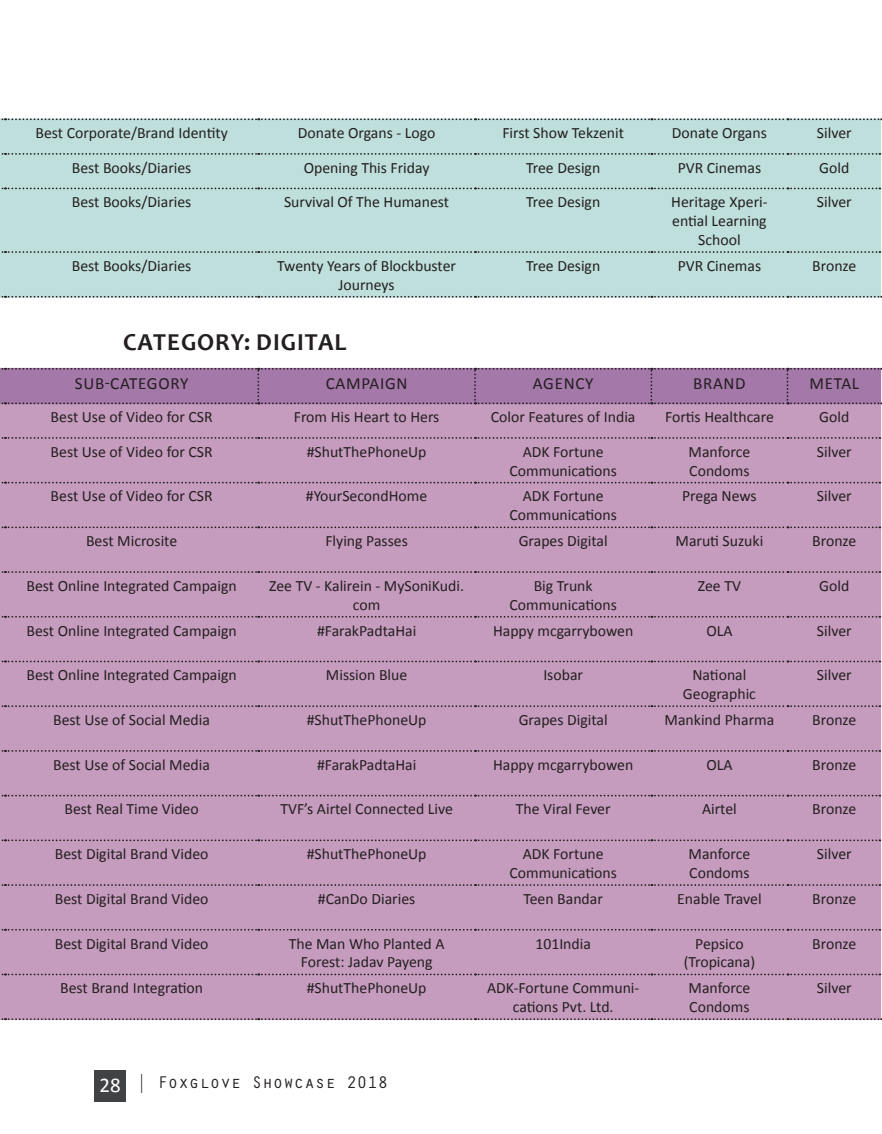
<style>
.page{position:relative;width:882px;height:1134px;background:#fff}
.page>*{position:absolute;margin:0;border:0;box-sizing:border-box;transform-origin:0 0}
.t1{font:700 24.5px "Candara";letter-spacing:.04em;color:#231f20}
.t2{font:21px "Calibri";color:#fff}
.t3{font:17.5px "Orator Std";color:#231f20}
.t4{font:17.15px "Calibri";letter-spacing:.04em;color:#231f20}
.t5{font:15.75px/18.9px "Calibri";color:#231f20;text-align:center}
.s1{color:#fff}
</style>
<div class="page">
<div style="left:94px;top:1071px;width:32px;height:31px;background:#414243"></div>
<div style="left:0;top:120px;width:881px;height:176px;background:#bfdfdc"></div>
<svg style="left:0;top:118px;width:882px;height:2px;background:#99a9a8"></svg>
<svg style="left:0;top:153px;width:880px;height:2px;background:#8ca19f"></svg>
<svg style="left:0;top:188px;width:880px;height:1px"></svg>
<svg style="left:0;top:251px;width:880px;height:2px;background:#8ca19f"></svg>
<svg style="left:0;top:296px;width:882px;height:2px;background:#96a6a5"></svg>
<div style="left:0;top:404px;width:881px;height:614px;background:#c69cbe"></div>
<svg style="left:0;top:437px;width:880px;height:2px;background:#91738b"></svg>
<svg style="left:0;top:482px;width:880px;height:2px;background:#94768e"></svg>
<svg style="left:0;top:526px;width:880px;height:2px;background:#94768e"></svg>
<svg style="left:0;top:571px;width:880px;height:2px;background:#91738b"></svg>
<svg style="left:0;top:616px;width:880px;height:2px;background:#92748b"></svg>
<svg style="left:0;top:661px;width:880px;height:1px"></svg>
<svg style="left:0;top:705px;width:880px;height:2px;background:#92748b"></svg>
<svg style="left:0;top:750px;width:880px;height:2px;background:#91738b"></svg>
<svg style="left:0;top:795px;width:880px;height:2px;background:#95768e"></svg>
<svg style="left:0;top:839px;width:880px;height:2px;background:#94758d"></svg>
<svg style="left:0;top:884px;width:880px;height:2px;background:#91738b"></svg>
<svg style="left:0;top:929px;width:880px;height:2px;background:#92748c"></svg>
<svg style="left:0;top:974px;width:880px;height:1px"></svg>
<svg style="left:0;top:1018px;width:882px;height:2px;background:#91738b"></svg>
<svg style="left:0;top:368px;width:882px;height:36px;background:#9e74a3"></svg>
<p class="t5" style="left:35px;top:124px;width:194px">Best Corporate/Brand Identity</p>
<p class="t5" style="left:298px;top:124px;width:139px">Donate Organs - Logo</p>
<p class="t5" style="left:502px;top:124px;width:123px">First Show Tekzenit</p>
<p class="t5" style="left:672px;top:124px;width:96px">Donate Organs</p>
<p class="t5" style="left:817px;top:124px;width:36px">Silver</p>
<p class="t5" style="left:72px;top:158px;width:121px">Best Books/Diaries</p>
<p class="t5" style="left:304px;top:158px;width:127px">Opening This Friday</p>
<p class="t5" style="left:526px;top:158px;width:76px">Tree Design</p>
<p class="t5" style="left:678px;top:158px;width:85px">PVR Cinemas</p>
<p class="t5" style="left:819px;top:158px;width:32px">Gold</p>
<p class="t5" style="left:72px;top:193px;width:121px">Best Books/Diaries</p>
<p class="t5" style="left:284px;top:193px;width:167px">Survival Of The Humanest</p>
<p class="t5" style="left:526px;top:193px;width:76px">Tree Design</p>
<p class="t5" style="left:671px;top:193px;width:98px">Heritage Xperi&shy;ential Learning<br>School</p>
<p class="t5" style="left:817px;top:193px;width:36px">Silver</p>
<p class="t5" style="left:72px;top:256px;width:121px">Best Books/Diaries</p>
<p class="t5" style="left:277px;top:256px;width:180px">Twenty Years of Blockbuster<br>Journeys</p>
<p class="t5" style="left:526px;top:256px;width:76px">Tree Design</p>
<p class="t5" style="left:678px;top:256px;width:85px">PVR Cinemas</p>
<p class="t5" style="left:812px;top:256px;width:46px">Bronze</p>
<p class="t1" style="left:123px;top:327px;width:225px">CATEGORY: DIGITAL</p>
<p class="t4" style="left:75px;top:372px;width:115px">SUB-CATEGORY</p>
<p class="t4" style="left:326px;top:372px;width:83px">CAMPAIGN</p>
<p class="t4" style="left:533px;top:372px;width:62px">AGENCY</p>
<p class="t4" style="left:693px;top:372px;width:54px">BRAND</p>
<p class="t4" style="left:810px;top:372px;width:51px">METAL</p>
<p class="t5" style="left:51px;top:408px;width:164px">Best Use of Video for CSR</p>
<p class="t5" style="left:294px;top:408px;width:147px">From His Heart to Hers</p>
<p class="t5" style="left:491px;top:408px;width:146px">Color Features of India</p>
<p class="t5" style="left:665px;top:408px;width:110px">Fortis Healthcare</p>
<p class="t5" style="left:819px;top:408px;width:32px">Gold</p>
<p class="t5" style="left:51px;top:442px;width:164px">Best Use of Video for CSR</p>
<p class="t5" style="left:307px;top:442px;width:121px">#ShutThePhoneUp</p>
<p class="t5" style="left:523px;top:442px;width:83px">ADK Fortune</p>
<p class="t5" style="left:509px;top:461px;width:109px">Communications</p>
<p class="t5" style="left:689px;top:442px;width:63px">Manforce</p>
<p class="t5" style="left:689px;top:461px;width:62px">Condoms</p>
<p class="t5" style="left:817px;top:442px;width:36px">Silver</p>
<p class="t5" style="left:51px;top:487px;width:164px">Best Use of Video for CSR</p>
<p class="t5" style="left:306px;top:487px;width:123px">#YourSecondHome</p>
<p class="t5" style="left:523px;top:487px;width:83px">ADK Fortune</p>
<p class="t5" style="left:509px;top:506px;width:109px">Communications</p>
<p class="t5" style="left:682px;top:487px;width:76px">Prega News</p>
<p class="t5" style="left:817px;top:487px;width:36px">Silver</p>
<p class="t5" style="left:86px;top:532px;width:93px">Best Microsite</p>
<p class="t5" style="left:325px;top:532px;width:84px">Flying Passes</p>
<p class="t5" style="left:519px;top:532px;width:91px">Grapes Digital</p>
<p class="t5" style="left:676px;top:532px;width:89px">Maruti Suzuki</p>
<p class="t5" style="left:812px;top:532px;width:46px">Bronze</p>
<p class="t5" style="left:27px;top:576px;width:212px">Best Online Integrated Campaign</p>
<p class="t5" style="left:269px;top:576px;width:196px">Zee TV - Kalirein - MySoniKudi. com</p>
<p class="t5" style="left:534px;top:576px;width:61px">Big Trunk</p>
<p class="t5" style="left:698px;top:576px;width:44px">Zee TV</p>
<p class="t5" style="left:819px;top:576px;width:32px">Gold</p>
<p class="t5" style="left:509px;top:595px;width:109px">Communications</p>
<p class="t5" style="left:27px;top:621px;width:212px">Best Online Integrated Campaign</p>
<p class="t5" style="left:317px;top:621px;width:101px">#FarakPadtaHai</p>
<p class="t5" style="left:493px;top:621px;width:142px">Happy mcgarrybowen</p>
<p class="t5" style="left:706px;top:621px;width:28px">OLA</p>
<p class="t5" style="left:817px;top:621px;width:36px">Silver</p>
<p class="t5" style="left:27px;top:666px;width:212px">Best Online Integrated Campaign</p>
<p class="t5" style="left:326px;top:666px;width:83px">Mission Blue</p>
<p class="t5" style="left:543px;top:666px;width:41px">Isobar</p>
<p class="t5" style="left:692px;top:666px;width:56px">National</p>
<p class="t5" style="left:683px;top:685px;width:75px">Geographic</p>
<p class="t5" style="left:817px;top:666px;width:36px">Silver</p>
<p class="t5" style="left:53px;top:710px;width:158px">Best Use of Social Media</p>
<p class="t5" style="left:307px;top:710px;width:121px">#ShutThePhoneUp</p>
<p class="t5" style="left:519px;top:710px;width:91px">Grapes Digital</p>
<p class="t5" style="left:665px;top:710px;width:111px">Mankind Pharma</p>
<p class="t5" style="left:812px;top:710px;width:46px">Bronze</p>
<p class="t5" style="left:53px;top:755px;width:158px">Best Use of Social Media</p>
<p class="t5" style="left:317px;top:755px;width:101px">#FarakPadtaHai</p>
<p class="t5" style="left:493px;top:755px;width:142px">Happy mcgarrybowen</p>
<p class="t5" style="left:706px;top:755px;width:28px">OLA</p>
<p class="t5" style="left:812px;top:755px;width:46px">Bronze</p>
<p class="t5" style="left:65px;top:800px;width:136px">Best Real Time Video</p>
<p class="t5" style="left:280px;top:800px;width:174px">TVF’s Airtel Connected Live</p>
<p class="t5" style="left:516px;top:800px;width:96px">The Viral Fever</p>
<p class="t5" style="left:702px;top:800px;width:36px">Airtel</p>
<p class="t5" style="left:812px;top:800px;width:46px">Bronze</p>
<p class="t5" style="left:55px;top:845px;width:155px">Best Digital Brand Video</p>
<p class="t5" style="left:307px;top:845px;width:121px">#ShutThePhoneUp</p>
<p class="t5" style="left:523px;top:845px;width:83px">ADK Fortune</p>
<p class="t5" style="left:509px;top:863px;width:109px">Communications</p>
<p class="t5" style="left:689px;top:845px;width:63px">Manforce</p>
<p class="t5" style="left:689px;top:863px;width:62px">Condoms</p>
<p class="t5" style="left:817px;top:845px;width:36px">Silver</p>
<p class="t5" style="left:55px;top:889px;width:155px">Best Digital Brand Video</p>
<p class="t5" style="left:318px;top:889px;width:99px">#CanDo Diaries</p>
<p class="t5" style="left:523px;top:889px;width:81px">Teen Bandar</p>
<p class="t5" style="left:677px;top:889px;width:86px">Enable Travel</p>
<p class="t5" style="left:812px;top:889px;width:46px">Bronze</p>
<p class="t5" style="left:55px;top:934px;width:155px">Best Digital Brand Video</p>
<p class="t5" style="left:289px;top:934px;width:157px">The Man Who Planted A</p>
<p class="t5" style="left:301px;top:953px;width:133px">Forest: Jadav Payeng</p>
<p class="t5" style="left:535px;top:934px;width:57px">101India</p>
<p class="t5" style="left:695px;top:934px;width:50px">Pepsico</p>
<p class="t5" style="left:684px;top:953px;width:73px">(Tropicana)</p>
<p class="t5" style="left:812px;top:934px;width:46px">Bronze</p>
<p class="t5" style="left:60px;top:979px;width:144px">Best Brand Integration</p>
<p class="t5" style="left:307px;top:979px;width:121px">#ShutThePhoneUp</p>
<p class="t5" style="left:487px;top:979px;width:154px">ADK-Fortune Communi&shy;cations Pvt. Ltd.</p>
<p class="t5" style="left:689px;top:979px;width:63px">Manforce</p>
<p class="t5" style="left:689px;top:998px;width:62px">Condoms</p>
<p class="t2" style="left:100px;top:1072px;width:23px">28</p>
<p class="t3" style="left:126px;top:1070px;width:264px"><span class="s1">|</span>| Foxglove Showcase 2018</p>
<p class="t5" style="left:817px;top:979px;width:36px">Silver</p>
</div>
